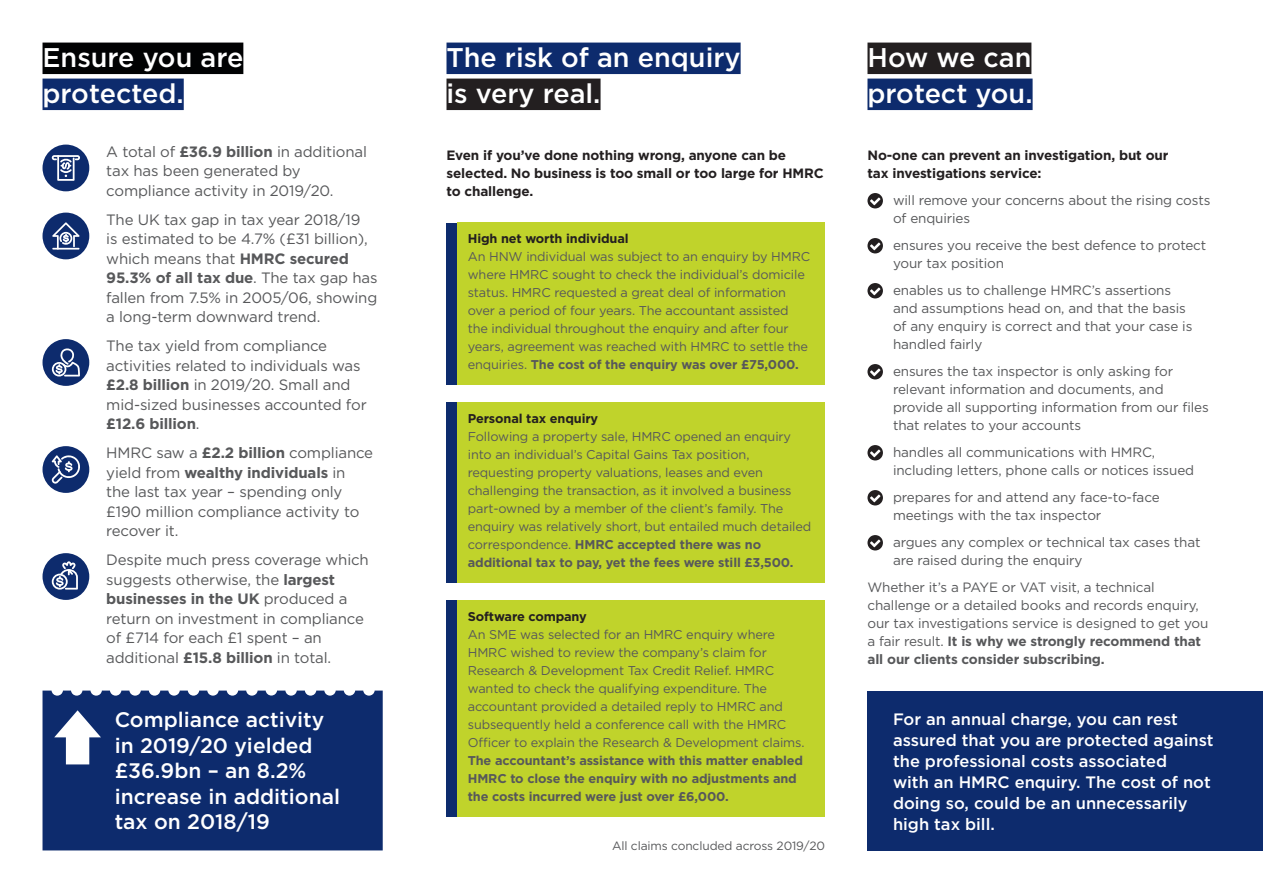
<style>
.page{position:relative;width:1263px;height:893px;background:#fff}
.page>*{position:absolute;margin:0;border:0;box-sizing:border-box;transform-origin:0 0}
.page_heading_small{font:500 27px/36px "Gotham";color:#fff}
.Page_heading{font:500 27px/36px "Gotham";color:#fff}
.t1{font:500 21px/25.5px "Gotham";color:#fff}
.t2{font:500 16.5px/21px "Gotham";color:#fff}
.t3{font:15px/19.5px "Gotham";letter-spacing:-.01em;color:#57585a}
.Body_text{font:13.5px/18px "Gotham";letter-spacing:-.01em;color:#57585a}
.Body_text-2{font:700 13.5px/18px "Gotham";letter-spacing:-.01em;color:#231f20}
.Body_text-3{font:12.75px/18px "Gotham";letter-spacing:-.01em;color:#57585a}
.Body_text-4{font:700 12.75px "Gotham";letter-spacing:-.01em;color:#231f20}
.Body_text-5{font:12px "Gotham";letter-spacing:-.01em;color:#57585a}
.s1{font-weight:700}
</style>
<div class="page">
<div style="left:43px;top:43px;width:200px;height:31px;background:#010203"></div>
<div style="left:43px;top:79px;width:141px;height:31px;background:#0d2b6d"></div>
<div style="left:446px;top:43px;width:295px;height:31px;background:#0d2b6d"></div>
<div style="left:446px;top:79px;width:154px;height:31px;background:#231f20"></div>
<div style="left:867px;top:43px;width:164px;height:31px;background:#231f20"></div>
<div style="left:867px;top:79px;width:165px;height:31px;background:#0d2b6d"></div>
<svg style="left:867px;top:193px;width:16px;height:15px"></svg>
<svg style="left:867px;top:238px;width:16px;height:15px"></svg>
<svg style="left:867px;top:283px;width:16px;height:15px"></svg>
<svg style="left:867px;top:364px;width:16px;height:15px"></svg>
<svg style="left:867px;top:445px;width:16px;height:15px"></svg>
<svg style="left:867px;top:490px;width:16px;height:15px"></svg>
<svg style="left:867px;top:535px;width:16px;height:15px"></svg>
<div style="left:867px;top:691px;width:396px;height:159px;background:#0d2b6d"></div>
<div style="left:43px;top:145px;width:46px;height:46px;background:#0d2b6d;border-radius:50%"></div>
<svg style="left:52px;top:155px;width:28px;height:26px"></svg>
<div style="left:43px;top:213px;width:46px;height:46px;background:#0d2b6d;border-radius:50%"></div>
<svg style="left:52px;top:222px;width:28px;height:28px"></svg>
<div style="left:43px;top:339px;width:46px;height:47px;background:#0d2b6d;border-radius:50%"></div>
<svg style="left:52px;top:348px;width:28px;height:28px"></svg>
<div style="left:43px;top:446px;width:46px;height:47px;background:#0d2b6d;border-radius:50%"></div>
<svg style="left:52px;top:455px;width:28px;height:29px"></svg>
<div style="left:43px;top:553px;width:46px;height:47px;background:#0d2b6d;border-radius:50%"></div>
<svg style="left:52px;top:561px;width:26px;height:29px"></svg>
<div style="left:43px;top:691px;width:340px;height:159px;background:#0d2b6d"></div>
<svg style="left:54px;top:710px;width:47px;height:54px"></svg>
<div style="left:446px;top:223px;width:11px;height:162px;background:#0d2b6d"></div>
<div style="left:446px;top:403px;width:11px;height:180px;background:#0d2b6d"></div>
<div style="left:446px;top:601px;width:11px;height:216px;background:#0d2b6d"></div>
<div style="left:457px;top:223px;width:368px;height:162px;background:#c0d32b"></div>
<div style="left:457px;top:403px;width:368px;height:180px;background:#c0d32b"></div>
<div style="left:457px;top:601px;width:368px;height:216px;background:#c0d32b"></div>
<p class="Page_heading" style="left:43px;top:39px;width:202px">Ensure you are protected.</p>
<p class="page_heading_small" style="left:446px;top:39px;width:296px">The risk of an enquiry is very real.</p>
<p class="page_heading_small" style="left:867px;top:39px;width:167px">How we can protect you.</p>
<p class="t3" style="left:106px;top:141px;width:262px">A total of <span class="s1">£36.9 billion</span> in additional tax has been generated by compliance activity in 2019/20.</p>
<p class="t3" style="left:106px;top:209px;width:273px">The UK tax gap in tax year 2018/19<br>is estimated to be 4.7% (£31 billion), which means that <span class="s1">HMRC secured 95.3% of all tax due</span>. The tax gap has fallen from 7.5% in 2005/06, showing a long-term downward trend.</p>
<p class="t3" style="left:106px;top:336px;width:262px">The tax yield from compliance activities related to individuals was <span class="s1">£2.8 billion</span> in 2019/20. Small and mid-sized businesses accounted for <span class="s1">£12.6 billion</span>.</p>
<p class="t3" style="left:106px;top:443px;width:268px">HMRC saw a <span class="s1">£2.2 billion</span> compliance yield from <span class="s1">wealthy individuals</span> in<br>the last tax year – spending only £190 million compliance activity to recover it.</p>
<p class="t3" style="left:106px;top:550px;width:264px">Despite much press coverage which suggests otherwise, the <span class="s1">largest businesses in the UK</span> produced a return on investment in compliance of £714 for each £1 spent – an additional <span class="s1">£15.8 billion</span> in total.</p>
<p class="t1" style="left:115px;top:707px;width:227px">Compliance activity in 2019/20 yielded £36.9bn – an 8.2% increase in additional tax on 2018/19</p>
<p class="Body_text-2" style="left:446px;top:146px;width:379px">Even if you’ve done nothing wrong, anyone can be selected. No business is too small or too large for HMRC to challenge.</p>
<p class="Body_text-2" style="left:867px;top:146px;width:302px">No-one can prevent an investigation, but our tax investigations service:</p>
<p class="Body_text" style="left:893px;top:190px;width:319px">will remove your concerns about the rising costs of enquiries</p>
<p class="Body_text" style="left:893px;top:235px;width:315px">ensures you receive the best defence to protect your tax position</p>
<p class="Body_text" style="left:893px;top:280px;width:301px">enables us to challenge HMRC’s assertions and assumptions head on, and that the basis of any enquiry is correct and that your case is handled fairly</p>
<p class="Body_text" style="left:893px;top:361px;width:317px">ensures the tax inspector is only asking for relevant information and documents, and provide all supporting information from our files that relates to your accounts</p>
<p class="Body_text" style="left:893px;top:442px;width:303px">handles all communications with HMRC, including letters, phone calls or notices issued</p>
<p class="Body_text" style="left:893px;top:487px;width:268px">prepares for and attend any face-to-face meetings with the tax inspector</p>
<p class="Body_text" style="left:893px;top:532px;width:309px">argues any complex or technical tax cases that are raised during the enquiry</p>
<p class="Body_text" style="left:867px;top:577px;width:342px">Whether it’s a PAYE or VAT visit, a technical challenge or a detailed books and records enquiry, our tax investigations service is designed to get you a fair result. <span class="s1">It is why we strongly recommend that all our clients consider subscribing.</span></p>
<p class="Body_text-4" style="left:468px;top:230px;width:162px">High net worth individual</p>
<p class="Body_text-3" style="left:468px;top:248px;width:344px">An HNW individual was subject to an enquiry by HMRC where HMRC sought to check the individual’s domicile status. HMRC requested a great deal of information over a period of four years. The accountant assisted the individual throughout the enquiry and after four years, agreement was reached with HMRC to settle the enquiries. <span class="s1">The cost of the enquiry was over £75,000.</span></p>
<p class="Body_text-4" style="left:468px;top:410px;width:132px">Personal tax enquiry</p>
<p class="Body_text-3" style="left:468px;top:428px;width:345px">Following a property sale, HMRC opened an enquiry into an individual’s Capital Gains Tax position, requesting property valuations, leases and even challenging the transaction, as it involved a business part-owned by a member of the client’s family. The enquiry was relatively short, but entailed much detailed correspondence. <span class="s1">HMRC accepted there was no additional tax to pay, yet the fees were still £3,500.</span></p>
<p class="Body_text-4" style="left:468px;top:608px;width:121px">Software company</p>
<p class="Body_text-3" style="left:468px;top:626px;width:338px">An SME was selected for an HMRC enquiry where HMRC wished to review the company’s claim for Research &amp; Development Tax Credit Relief. HMRC wanted to check the qualifying expenditure. The accountant provided a detailed reply to HMRC and subsequently held a conference call with the HMRC Officer to explain the Research &amp; Development claims.<br><span class="s1">The accountant’s assistance with this matter enabled HMRC to close the enquiry with no adjustments and the costs incurred were just over £6,000.</span></p>
<p class="t2" style="left:893px;top:708px;width:322px">For an annual charge, you can rest assured that you are protected against the professional costs associated<br>with an HMRC enquiry. The cost of not doing so, could be an unnecessarily high tax bill.</p>
<p class="Body_text-5" style="left:612px;top:838px;width:214px">All claims concluded across 2019/20</p>
</div>
